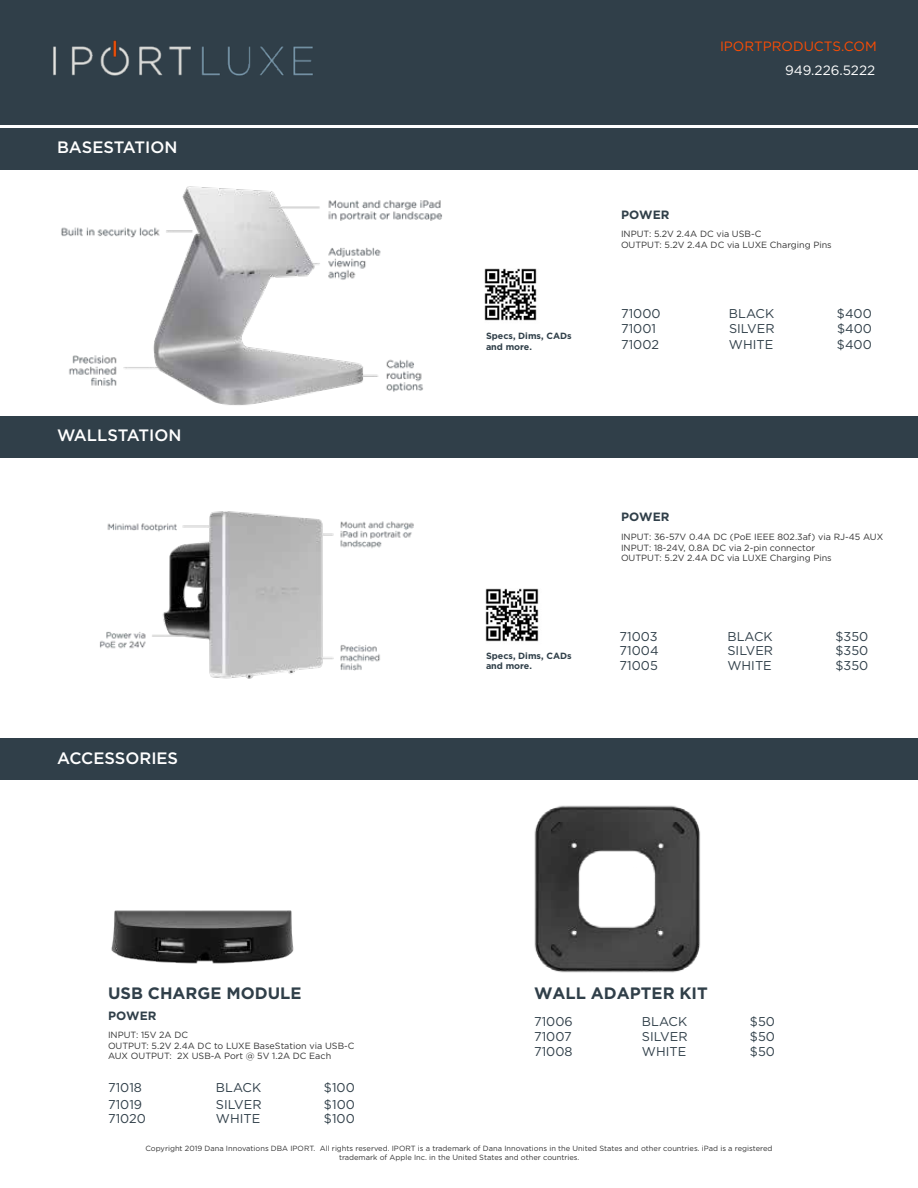
<style>
.page{position:relative;width:918px;height:1188px;background:#fff}
.page>*{position:absolute;margin:0;border:0;box-sizing:border-box;transform-origin:0 0}
.t1{font:500 16.5px "Gotham";color:#fff}
.t2{font:700 16.5px "Gotham";color:#303f49}
.t3{font:13.5px "Gotham";color:#fc4c03}
.t4{font:13.5px "Gotham";color:#fff}
.t5{font:12.75px "Gotham";color:#303f49}
.t6{font:700 12px "Gotham";color:#303f49}
.t7{font:9px/10.5px "Gotham";color:#333}
.t8{font:700 9px/10.5px "Gotham";color:#303f49}
.t9{font:7.5px/9px "Gotham";color:#333;text-align:center}
</style>
<div class="page">
<div style="left:0;top:128px;width:918px;height:42px;background:#303f49"></div>
<div style="left:0;top:0;width:918px;height:125px;background:#303f49"></div>
<img style="left:53px;top:40px;width:260px;height:36px">
<div style="left:0;top:416px;width:918px;height:42px;background:#303f49"></div>
<div style="left:0;top:738px;width:918px;height:42px;background:#303f49"></div>
<img style="left:534px;top:805px;width:167px;height:168px">
<img style="left:111px;top:910px;width:183px;height:54px">
<img style="left:484px;top:268px;width:53px;height:53px">
<img style="left:485px;top:588px;width:54px;height:54px">
<img style="left:61px;top:186px;width:381px;height:220px">
<img style="left:100px;top:511px;width:314px;height:168px">
<h1 class="t1" style="left:57px;top:138px;width:122px">BASESTATION</h1>
<h1 class="t1" style="left:57px;top:426px;width:126px">WALLSTATION</h1>
<h1 class="t1" style="left:57px;top:748px;width:123px">ACCESSORIES</h1>
<h2 class="t3" style="left:720px;top:38px;width:158px">IPORTPRODUCTS.COM</h2>
<h2 class="t4" style="left:785px;top:63px;width:92px">949.226.5222</h2>
<p class="t8" style="left:486px;top:330px;width:87px">Specs, Dims, CADs and more.</p>
<h3 class="t6" style="left:621px;top:208px;width:50px">POWER</h3>
<p class="t7" style="left:621px;top:228px;width:212px">INPUT: 5.2V 2.4A DC via USB-C<br>OUTPUT: 5.2V 2.4A DC via LUXE Charging Pins</p>
<h3 class="t5" style="left:621px;top:306px;width:41px">71000</h3>
<h3 class="t5" style="left:729px;top:306px;width:47px">BLACK</h3>
<h3 class="t5" style="left:837px;top:306px;width:36px">$400</h3>
<h3 class="t5" style="left:621px;top:321px;width:37px">71001</h3>
<h3 class="t5" style="left:729px;top:321px;width:47px">SILVER</h3>
<h3 class="t5" style="left:837px;top:321px;width:36px">$400</h3>
<h3 class="t5" style="left:621px;top:338px;width:40px">71002</h3>
<h3 class="t5" style="left:729px;top:338px;width:46px">WHITE</h3>
<h3 class="t5" style="left:837px;top:338px;width:36px">$400</h3>
<p class="t8" style="left:486px;top:650px;width:87px">Specs, Dims, CADs and more.</p>
<h3 class="t6" style="left:621px;top:509px;width:50px">POWER</h3>
<p class="t7" style="left:621px;top:531px;width:264px">INPUT: 36-57V 0.4A DC (PoE IEEE 802.3af) via RJ-45 AUX<br>INPUT: 18-24V, 0.8A DC via 2-pin connector<br>OUTPUT: 5.2V 2.4A DC via LUXE Charging Pins</p>
<h3 class="t5" style="left:620px;top:629px;width:40px">71003</h3>
<h3 class="t5" style="left:727px;top:629px;width:47px">BLACK</h3>
<h3 class="t5" style="left:835px;top:629px;width:34px">$350</h3>
<h3 class="t5" style="left:620px;top:644px;width:41px">71004</h3>
<h3 class="t5" style="left:727px;top:644px;width:47px">SILVER</h3>
<h3 class="t5" style="left:835px;top:644px;width:34px">$350</h3>
<h3 class="t5" style="left:620px;top:659px;width:40px">71005</h3>
<h3 class="t5" style="left:727px;top:659px;width:46px">WHITE</h3>
<h3 class="t5" style="left:835px;top:659px;width:34px">$350</h3>
<h1 class="t2" style="left:108px;top:984px;width:195px">USB CHARGE MODULE</h1>
<h1 class="t2" style="left:534px;top:984px;width:175px">WALL ADAPTER KIT</h1>
<h3 class="t5" style="left:534px;top:1014px;width:40px">71006</h3>
<h3 class="t5" style="left:642px;top:1014px;width:47px">BLACK</h3>
<h3 class="t5" style="left:750px;top:1014px;width:27px">$50</h3>
<h3 class="t5" style="left:534px;top:1029px;width:39px">71007</h3>
<h3 class="t5" style="left:642px;top:1029px;width:47px">SILVER</h3>
<h3 class="t5" style="left:750px;top:1029px;width:27px">$50</h3>
<h3 class="t5" style="left:534px;top:1044px;width:40px">71008</h3>
<h3 class="t5" style="left:642px;top:1044px;width:46px">WHITE</h3>
<h3 class="t5" style="left:750px;top:1044px;width:27px">$50</h3>
<h3 class="t6" style="left:108px;top:1009px;width:50px">POWER</h3>
<p class="t7" style="left:108px;top:1029px;width:248px">INPUT: 15V 2A DC<br>OUTPUT: 5.2V 2.4A DC to LUXE BaseStation via USB-C<br>AUX OUTPUT: 2X USB-A Port @ 5V 1.2A DC Each</p>
<h3 class="t5" style="left:108px;top:1080px;width:35px">71018</h3>
<h3 class="t5" style="left:216px;top:1080px;width:47px">BLACK</h3>
<h3 class="t5" style="left:324px;top:1080px;width:32px">$100</h3>
<h3 class="t5" style="left:108px;top:1097px;width:36px">71019</h3>
<h3 class="t5" style="left:216px;top:1097px;width:47px">SILVER</h3>
<h3 class="t5" style="left:324px;top:1097px;width:32px">$100</h3>
<h3 class="t5" style="left:108px;top:1112px;width:40px">71020</h3>
<h3 class="t5" style="left:216px;top:1112px;width:46px">WHITE</h3>
<h3 class="t5" style="left:324px;top:1112px;width:32px">$100</h3>
<p class="t9" style="left:146px;top:1143px;width:629px">Copyright 2019 Dana Innovations DBA IPORT. All rights reserved. IPORT is a trademark of Dana Innovations in the United States and other countries. iPad is a registered trademark of Apple Inc. in the United States and other countries.</p>
</div>
